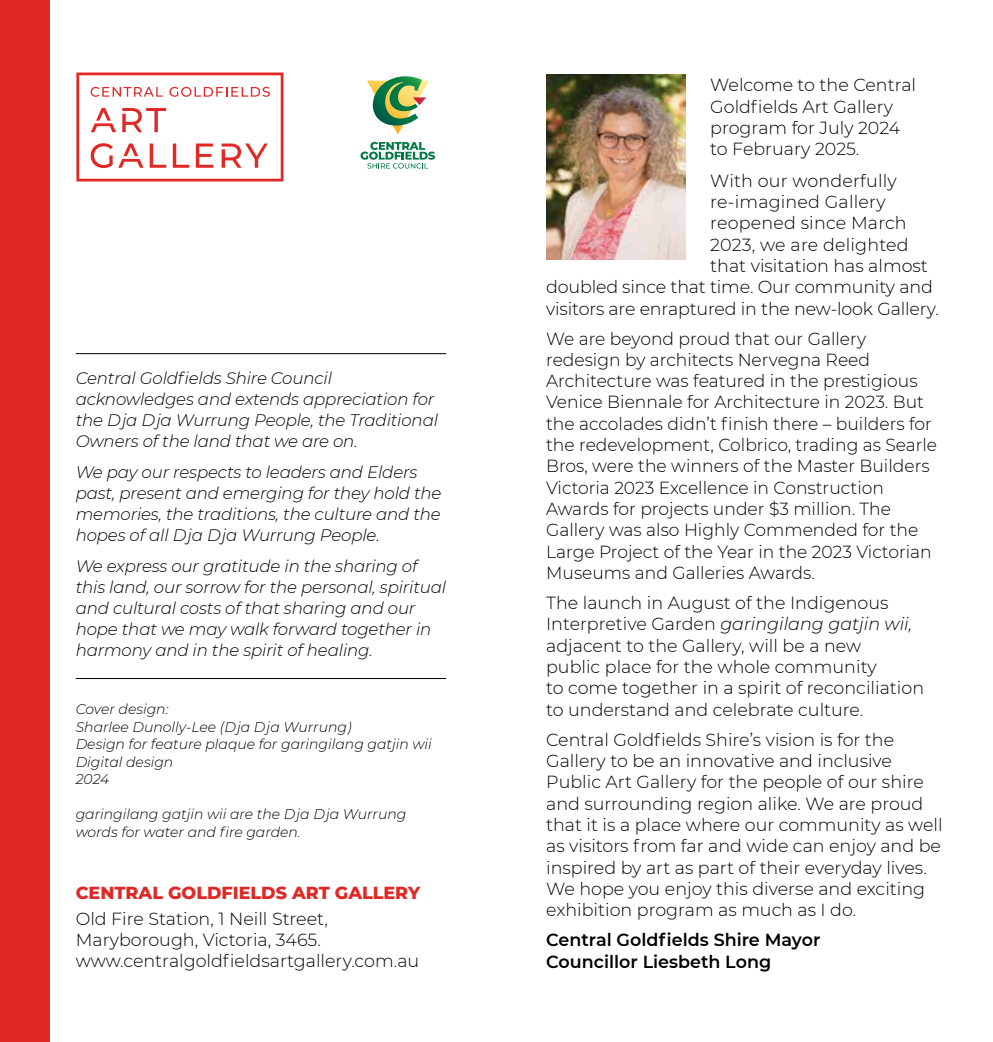
<style>
.page{position:relative;width:993px;height:1042px;background:#fff}
.page>*{position:absolute;margin:0;border:0;box-sizing:border-box;transform-origin:0 0}
.t1{font:300 17.5px/21.3px "Montserrat";color:#000}
.t2{font:600 17.5px/21.3px "Montserrat";color:#000}
.t3{font:800 17.5px "Montserrat";color:#e02926}
.t4{font:italic 300 16.62px/21px "Montserrat";letter-spacing:-.01em;color:#000}
.t5{font:italic 300 14px/17.5px "Montserrat";color:#000}
.s1{font-style:italic}
</style>
<div class="page">
<svg style="left:76px;top:73px;width:207px;height:108px"></svg>
<svg style="left:367px;top:76px;width:61px;height:58px"></svg>
<svg style="left:360px;top:142px;width:75px;height:27px"></svg>
<div style="left:0;top:0;width:50px;height:1042px;background:#e02926"></div>
<img style="left:546px;top:74px;width:139px;height:186px">
<hr style="left:76px;top:353px;width:370px;height:1px;background:#000">
<hr style="left:76px;top:678px;width:370px;height:1px;background:#000">
<p class="t4" style="left:76px;top:367px;width:364px">Central Goldfields Shire Council acknowledges and extends appreciation for the Dja Dja Wurrung People, the Traditional Owners of the land that we are on.</p>
<p class="t4" style="left:76px;top:461px;width:367px">We pay our respects to leaders and Elders past, present and emerging for they hold the memories, the traditions, the culture and the hopes of all Dja Dja Wurrung People.</p>
<p class="t4" style="left:76px;top:555px;width:372px">We express our gratitude in the sharing of this land, our sorrow for the personal, spiritual and cultural costs of that sharing and our hope that we may walk forward together in harmony and in the spirit of healing.</p>
<p class="t5" style="left:76px;top:700px;width:357px">Cover design:<br>Sharlee Dunolly-Lee (Dja Dja Wurrung)<br>Design for feature plaque for garingilang gatjin wii<br>Digital design<br>2024</p>
<p class="t5" style="left:76px;top:805px;width:332px">garingilang gatjin wii are the Dja Dja Wurrung words for water and fire garden.</p>
<p class="t3" style="left:76px;top:879px;width:346px">CENTRAL GOLDFIELDS ART GALLERY</p>
<p class="t1" style="left:76px;top:907px;width:345px">Old Fire Station, 1 Neill Street,<br>Maryborough, Victoria, 3465. www.centralgoldfieldsartgallery.com.au</p>
<p class="t1" style="left:710px;top:74px;width:207px">Welcome to the Central<br>Goldfields Art Gallery program for July 2024 to February 2025.</p>
<p class="t1" style="left:710px;top:169px;width:188px">With our wonderfully</p>
<p class="t1" style="left:710px;top:190px;width:177px">re-imagined Gallery</p>
<p class="t1" style="left:710px;top:212px;width:198px">reopened since March</p>
<p class="t1" style="left:710px;top:233px;width:200px">2023, we are delighted</p>
<p class="t1" style="left:710px;top:254px;width:219px">that visitation has almost</p>
<p class="t1" style="left:546px;top:276px;width:388px">doubled since that time. Our community and</p>
<p class="t1" style="left:546px;top:297px;width:394px">visitors are enraptured in the new-look Gallery.</p>
<p class="t1" style="left:546px;top:327px;width:392px">We are beyond proud that our Gallery redesign by architects Nervegna Reed Architecture was featured in the prestigious Venice Biennale for Architecture in 2023. But the accolades didn’t finish there – builders for the redevelopment, Colbrico, trading as Searle Bros, were the winners of the Master Builders Victoria 2023 Excellence in Construction Awards for projects under $3 million. The Gallery was also Highly Commended for the Large Project of the Year in the 2023 Victorian Museums and Galleries Awards.</p>
<p class="t1" style="left:546px;top:591px;width:379px">The launch in August of the Indigenous Interpretive Garden <span class="s1">garingilang gatjin wii, </span>adjacent to the Gallery, will be a new<br>public place for the whole community<br>to come together in a spirit of reconciliation to understand and celebrate culture.</p>
<p class="t1" style="left:546px;top:728px;width:398px">Central Goldfields Shire’s vision is for the Gallery to be an innovative and inclusive Public Art Gallery for the people of our shire and surrounding region alike. We are proud that it is a place where our community as well as visitors from far and wide can enjoy and be inspired by art as part of their everyday lives.<br>We hope you enjoy this diverse and exciting exhibition program as much as I do.</p>
<p class="t2" style="left:546px;top:928px;width:276px">Central Goldfields Shire Mayor<br>Councillor Liesbeth Long</p>
</div>
